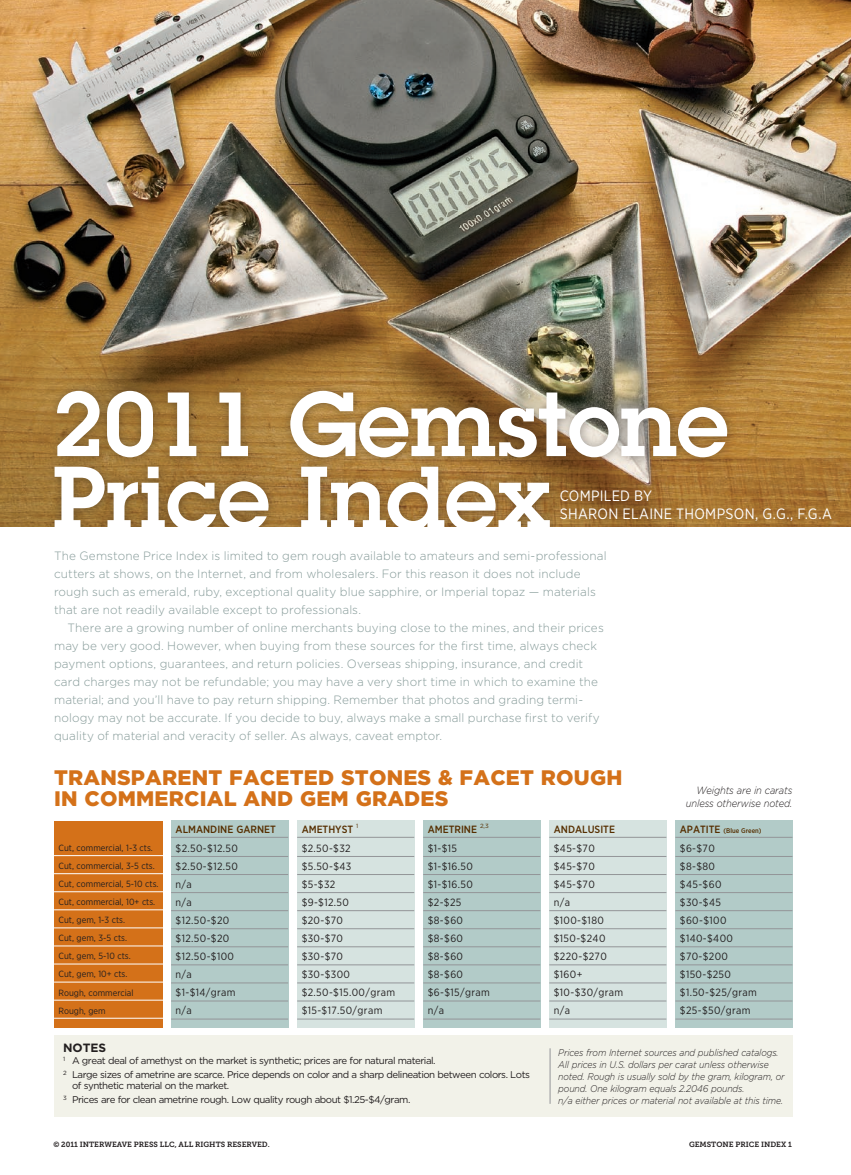
<style>
.page{position:relative;width:851px;height:1175px;background:#fff}
.page>*{position:absolute;margin:0;border:0;box-sizing:border-box;transform-origin:0 0}
.t1{font:600 88.95px/74.1px "Lubalin Graph Std";color:#fff}
.t2{font:900 21px/21px "Gotham";letter-spacing:.01em;color:#d47119}
.t3{font:15px/18px "Gotham Narrow";letter-spacing:.02em;color:#fff}
.t4{font:300 12px/18px "Gotham";letter-spacing:.01em;color:#859a98}
.t5{font:700 12px "Gotham";color:#231f20}
.t6{font:10.5px/18px "Gotham Narrow";letter-spacing:.035em;color:#231f20}
.t7{font:500 10.5px "Gotham Narrow";color:#562e00}
.t8{font:italic 300 10.5px/13.5px "Gotham";letter-spacing:-.015em;color:#231f20;text-align:right;scale:.9 1}
.t9{font:9.75px/14.2px "Gotham";letter-spacing:-.05em;color:#231f20}
.t10{font:italic 300 9.75px/12px "Gotham";letter-spacing:-.015em;color:#231f20;scale:.9 1}
.t11{font:9px/18px "Gotham Narrow";color:#231f20}
.t12{font:7.5px "Museo Slab 700";color:#231f20}
.t13{font:500 6.75px "Gotham Narrow";color:#562e00}
.t14{font:6px "Gotham";color:#562e00}
.s1{font-size:10.5px}
</style>
<div class="page">
<img style="left:0;top:0;width:850px;height:526px">
<div style="left:45px;top:381px;width:692px;height:160px;background:#231f20;opacity:.4"></div>
<div style="left:54px;top:1035px;width:738px;height:81px;background:#f2f2e9"></div>
<div style="left:171px;top:821px;width:117px;height:207px;background:#b2cbc8"></div>
<div style="left:297px;top:821px;width:117px;height:207px;background:#d6e3e0"></div>
<div style="left:549px;top:821px;width:117px;height:207px;background:#d6e3e0"></div>
<div style="left:423px;top:821px;width:117px;height:207px;background:#b2cbc8"></div>
<div style="left:675px;top:821px;width:117px;height:207px;background:#b2cbc8"></div>
<div style="left:54px;top:821px;width:108px;height:206px;background:#d47119"></div>
<hr style="left:54px;top:855px;width:112px;height:1px;background:#fff">
<hr style="left:54px;top:873px;width:112px;height:1px;background:#fff">
<hr style="left:54px;top:891px;width:112px;height:1px;background:#fff">
<hr style="left:54px;top:909px;width:112px;height:1px;background:#fff">
<hr style="left:54px;top:927px;width:112px;height:1px;background:#fff">
<hr style="left:54px;top:945px;width:112px;height:1px;background:#fff">
<hr style="left:54px;top:963px;width:112px;height:1px;background:#fff">
<hr style="left:54px;top:981px;width:112px;height:1px;background:#fff">
<hr style="left:54px;top:999px;width:112px;height:1px;background:#fff">
<hr style="left:54px;top:1018px;width:112px;height:1px;background:#fff">
<hr style="left:171px;top:837px;width:117px;height:1px;background:#939598">
<hr style="left:171px;top:856px;width:117px;height:1px;background:#939598">
<hr style="left:171px;top:874px;width:117px;height:1px;background:#939598">
<hr style="left:171px;top:892px;width:117px;height:1px;background:#939598">
<hr style="left:171px;top:910px;width:117px;height:1px;background:#939598">
<hr style="left:171px;top:928px;width:117px;height:1px;background:#939598">
<hr style="left:171px;top:946px;width:117px;height:1px;background:#939598">
<hr style="left:171px;top:964px;width:117px;height:1px;background:#939598">
<hr style="left:171px;top:982px;width:117px;height:1px;background:#939598">
<hr style="left:171px;top:1000px;width:117px;height:1px;background:#939598">
<hr style="left:171px;top:1018px;width:117px;height:1px;background:#939598">
<hr style="left:297px;top:837px;width:117px;height:1px;background:#939598">
<hr style="left:297px;top:856px;width:117px;height:1px;background:#939598">
<hr style="left:297px;top:874px;width:117px;height:1px;background:#939598">
<hr style="left:297px;top:892px;width:117px;height:1px;background:#939598">
<hr style="left:297px;top:910px;width:117px;height:1px;background:#939598">
<hr style="left:297px;top:928px;width:117px;height:1px;background:#939598">
<hr style="left:297px;top:946px;width:117px;height:1px;background:#939598">
<hr style="left:297px;top:964px;width:117px;height:1px;background:#939598">
<hr style="left:297px;top:982px;width:117px;height:1px;background:#939598">
<hr style="left:297px;top:1000px;width:117px;height:1px;background:#939598">
<hr style="left:297px;top:1018px;width:117px;height:1px;background:#939598">
<hr style="left:549px;top:837px;width:117px;height:1px;background:#939598">
<hr style="left:549px;top:856px;width:117px;height:1px;background:#939598">
<hr style="left:549px;top:874px;width:117px;height:1px;background:#939598">
<hr style="left:549px;top:892px;width:117px;height:1px;background:#939598">
<hr style="left:549px;top:910px;width:117px;height:1px;background:#939598">
<hr style="left:549px;top:928px;width:117px;height:1px;background:#939598">
<hr style="left:549px;top:946px;width:117px;height:1px;background:#939598">
<hr style="left:549px;top:964px;width:117px;height:1px;background:#939598">
<hr style="left:549px;top:982px;width:117px;height:1px;background:#939598">
<hr style="left:549px;top:1000px;width:117px;height:1px;background:#939598">
<hr style="left:549px;top:1018px;width:117px;height:1px;background:#939598">
<hr style="left:423px;top:837px;width:117px;height:1px;background:#939598">
<hr style="left:423px;top:856px;width:117px;height:1px;background:#939598">
<hr style="left:423px;top:874px;width:117px;height:1px;background:#939598">
<hr style="left:423px;top:892px;width:117px;height:1px;background:#939598">
<hr style="left:423px;top:910px;width:117px;height:1px;background:#939598">
<hr style="left:423px;top:928px;width:117px;height:1px;background:#939598">
<hr style="left:423px;top:946px;width:117px;height:1px;background:#939598">
<hr style="left:423px;top:964px;width:117px;height:1px;background:#939598">
<hr style="left:423px;top:982px;width:117px;height:1px;background:#939598">
<hr style="left:423px;top:1000px;width:117px;height:1px;background:#939598">
<hr style="left:423px;top:1018px;width:117px;height:1px;background:#939598">
<hr style="left:675px;top:837px;width:117px;height:1px;background:#939598">
<hr style="left:675px;top:856px;width:117px;height:1px;background:#939598">
<hr style="left:675px;top:874px;width:117px;height:1px;background:#939598">
<hr style="left:675px;top:892px;width:117px;height:1px;background:#939598">
<hr style="left:675px;top:910px;width:117px;height:1px;background:#939598">
<hr style="left:675px;top:928px;width:117px;height:1px;background:#939598">
<hr style="left:675px;top:946px;width:117px;height:1px;background:#939598">
<hr style="left:675px;top:964px;width:117px;height:1px;background:#939598">
<hr style="left:675px;top:982px;width:117px;height:1px;background:#939598">
<hr style="left:675px;top:1000px;width:117px;height:1px;background:#939598">
<hr style="left:675px;top:1018px;width:117px;height:1px;background:#939598">
<hr style="left:549px;top:1048px;width:1px;height:55px;background:#939598">
<div style="left:0;top:526px;width:850px;height:22px;background:#fff"></div>
<h1 class="t1" style="left:52px;top:386px;width:677px">2011 Gemstone<br>Price Index</h1>
<p class="t3" style="left:560px;top:486px;width:273px">Compiled by<br>Sharon Elaine Thompson, G.G., F.G.A</p>
<p class="t4" style="left:54px;top:546px;width:554px">The Gemstone Price Index is limited to gem rough available to amateurs and semi-professional cutters at shows, on the Internet, and from wholesalers. For this reason it does not include rough such as emerald, ruby, exceptional quality blue sapphire, or Imperial topaz — materials that are not readily available except to professionals.</p>
<p class="t4" style="left:54px;top:618px;width:551px;text-indent:14px">There are a growing number of online merchants buying close to the mines, and their prices may be very good. However, when buying from these sources for the first time, always check payment options, guarantees, and return policies. Overseas shipping, insurance, and credit card charges may not be refundable; you may have a very short time in which to examine the material; and you’ll have to pay return shipping. Remember that photos and grading termi&shy;nology may not be accurate. If you decide to buy, always make a small purchase first to verify quality of material and veracity of seller. As always, caveat emptor.</p>
<h2 class="t2" style="left:54px;top:767px;width:570px">TRANSPARENT FACETED STONES &amp; FACET ROUGH<br>IN COMMERCIAL AND GEM GRADES</h2>
<p class="t11" style="left:58px;top:838px;width:101px">Cut, commercial, 1-3 cts.<br>Cut, commercial, 3-5 cts.<br>Cut, commercial, 5-10 cts.<br>Cut, commercial, 10+ cts.<br>Cut, gem, 1-3 cts.<br>Cut, gem, 3-5 cts.<br>Cut, gem, 5-10 cts.<br>Cut, gem, 10+ cts.<br>Rough, commercial<br>Rough, gem</p>
<p class="t7" style="left:176px;top:822px;width:102px">ALMANDINE GARNET</p>
<p class="t6" style="left:176px;top:839px;width:64px">$2.50-$12.50 $2.50-$12.50 n/a<br>n/a $12.50-$20 $12.50-$20 $12.50-$100 n/a $1-$14/gram n/a</p>
<p class="t7" style="left:302px;top:822px;width:53px">AMETHYST</p>
<p class="t14" style="left:356px;top:821px;width:4px">1</p>
<p class="t6" style="left:302px;top:839px;width:95px">$2.50-$32 $5.50-$43<br>$5-$32<br>$9-$12.50<br>$20-$70<br>$30-$70<br>$30-$70<br>$30-$300 $2.50-$15.00/gram $15-$17.50/gram</p>
<p class="t7" style="left:428px;top:822px;width:51px">AMETRINE</p>
<p class="t14" style="left:480px;top:821px;width:10px">2,3</p>
<p class="t6" style="left:428px;top:839px;width:64px">$1-$15 $1-$16.50 $1-$16.50 $2-$25 $8-$60 $8-$60 $8-$60 $8-$60 $6-$15/gram n/a</p>
<p class="t7" style="left:554px;top:822px;width:63px">ANDALUSITE</p>
<p class="t6" style="left:554px;top:839px;width:71px">$45-$70 $45-$70 $45-$70<br>n/a<br>$100-$180 $150-$240 $220-$270 $160+ $10-$30/gram n/a</p>
<p class="t8" style="left:685px;top:783px;width:120px">Weights are in carats unless otherwise noted.</p>
<p class="t13" style="left:680px;top:826px;width:83px"><span class="s1">APATITE</span> (BLUE GREEN)</p>
<p class="t6" style="left:680px;top:839px;width:79px">$6-$70<br>$8-$80 $45-$60 $30-$45 $60-$100 $140-$400 $70-$200 $150-$250 $1.50-$25/gram $25-$50/gram</p>
<p class="t5" style="left:63px;top:1040px;width:45px">NOTES</p>
<p class="t9" style="left:63px;top:1052px;width:468px"><sup>1</sup> A great deal of amethyst on the market is synthetic; prices are for natural material.<br><sup>2</sup> Large sizes of ametrine are scarce. Price depends on color and a sharp delineation between colors. Lots</p>
<p class="t9" style="left:63px;top:1078px;width:349px;text-indent:9px">of synthetic material on the market.<br><sup>3</sup> Prices are for clean ametrine rough. Low quality rough about $1.25-$4/gram.</p>
<p class="t10" style="left:558px;top:1045px;width:253px">Prices from Internet sources and published catalogs.<br>All prices in U.S. dollars per carat unless otherwise noted. Rough is usually sold by the gram, kilogram, or pound. One kilogram equals 2.2046 pounds.<br>n/a either prices or material not available at this time.</p>
<p class="t12" style="left:53px;top:1140px;width:218px">© 2011 INTERWEAVE PRESS LLC, ALL RIGHTS RESERVED.</p>
<p class="t12" style="left:689px;top:1140px;width:57px">GEMSTONE PRICE</p>
<p class="t12" style="left:761px;top:1140px;width:6px">INDE</p>
<p class="t12" style="left:781px;top:1140px;width:12px">X 1</p>
</div>
